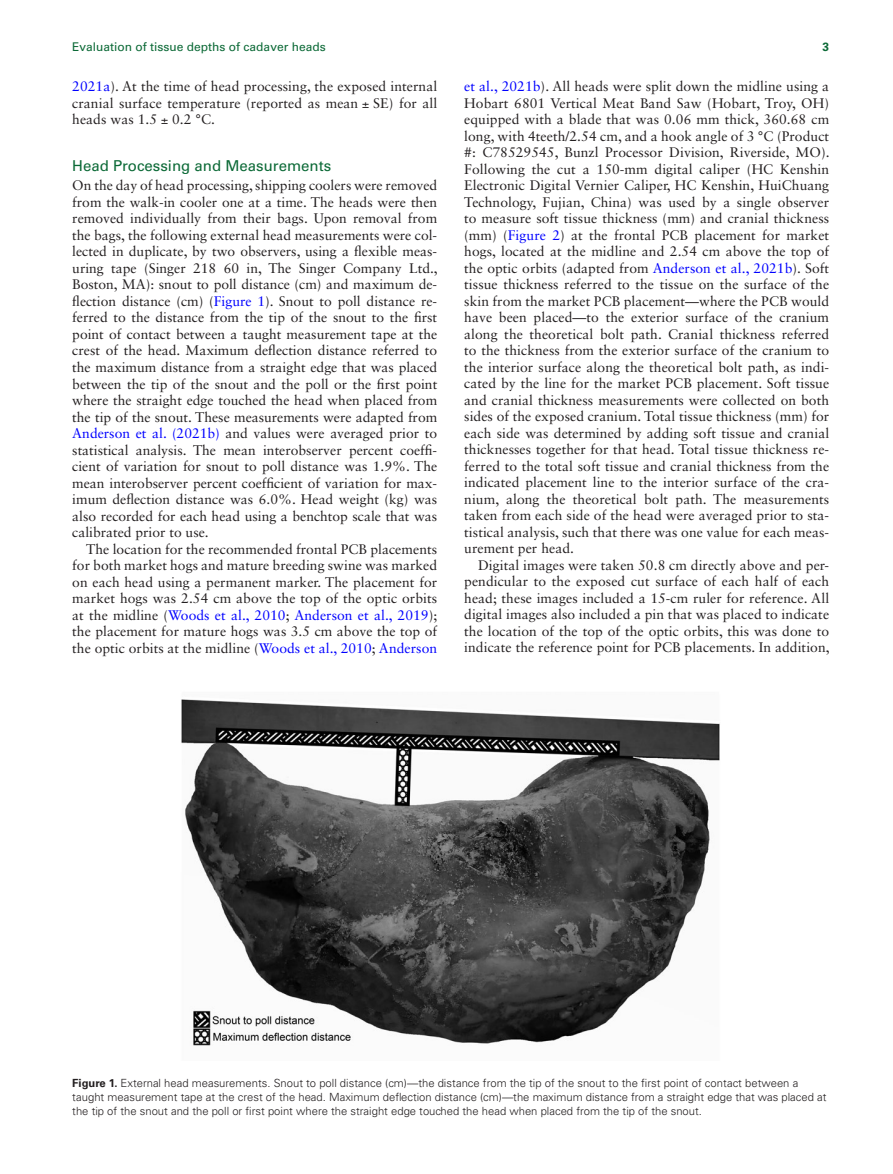
<style>
.page{position:relative;width:893px;height:1174px;background:#fff}
.page>*{position:absolute;margin:0;border:0;box-sizing:border-box;transform-origin:0 0}
.t1{font:15px "Univers LT Std";color:#0b6936}
.t2{font:13.8px/16.5px "Sabon LT Std";letter-spacing:.005em;color:#231f20;text-align:justify}
.t3{font:12px "Univers LT Std";color:#0b6936}
.t4{font:700 12px "Univers LT Std";color:#0b6936}
.t5{font:300 11.25px/14.2px "Univers LT Std";color:#231f20}
.s1{color:#00f}
.s2{font-weight:700}
</style>
<div class="page">
<img style="left:181px;top:699px;width:539px;height:347px">
<p class="t3" style="left:72px;top:40px;width:255px">Evaluation of tissue depths of cadaver heads</p>
<p class="t4" style="left:822px;top:40px;width:8px">3</p>
<p class="t2" style="left:72px;top:78px;width:366px"><span class="s1">2021a</span>). At the time of head processing, the exposed internal cranial surface temperature (reported as mean ± SE) for all heads was 1.5 ± 0.2 °C.</p>
<p class="t1" style="left:72px;top:157px;width:260px">Head Processing and Measurements</p>
<p class="t2" style="left:72px;top:177px;width:367px">On the day of head processing, shipping coolers were removed from the walk-in cooler one at a time. The heads were then removed individually from their bags. Upon removal from the bags, the following external head measurements were col&shy;lected in duplicate, by two observers, using a flexible meas&shy;uring tape (Singer 218 60 in, The Singer Company Ltd., Boston, MA): snout to poll distance (cm) and maximum de&shy;flection distance (cm) (<span class="s1">Figure 1</span>). Snout to poll distance re&shy;ferred to the distance from the tip of the snout to the first point of contact between a taught measurement tape at the crest of the head. Maximum deflection distance referred to the maximum distance from a straight edge that was placed between the tip of the snout and the poll or the first point where the straight edge touched the head when placed from the tip of the snout. These measurements were adapted from <span class="s1">Anderson et al. (2021b)</span> and values were averaged prior to statistical analysis. The mean interobserver percent coeffi&shy;cient of variation for snout to poll distance was 1.9%. The mean interobserver percent coefficient of variation for max&shy;imum deflection distance was 6.0%. Head weight (kg) was also recorded for each head using a benchtop scale that was calibrated prior to use.</p>
<p class="t2" style="left:72px;top:540px;width:366px;text-indent:14px">The location for the recommended frontal PCB placements for both market hogs and mature breeding swine was marked on each head using a permanent marker. The placement for market hogs was 2.54 cm above the top of the optic orbits at the midline (<span class="s1">Woods et al., 2010</span>; <span class="s1">Anderson et al., 2019</span>); the placement for mature hogs was 3.5 cm above the top of the optic orbits at the midline (<span class="s1">Woods et al., 2010</span>; <span class="s1">Anderson</span></p>
<p class="t2" style="left:464px;top:78px;width:367px"><span class="s1">et al., 2021b</span>). All heads were split down the midline using a Hobart 6801 Vertical Meat Band Saw (Hobart, Troy, OH) equipped with a blade that was 0.06 mm thick, 360.68 cm long, with 4teeth/2.54 cm, and a hook angle of 3 °C (Product #: C78529545, Bunzl Processor Division, Riverside, MO).<br>Following the cut a 150-mm digital caliper (HC Kenshin Electronic Digital Vernier Caliper, HC Kenshin, HuiChuang Technology, Fujian, China) was used by a single observer to measure soft tissue thickness (mm) and cranial thickness (mm) (<span class="s1">Figure 2</span>) at the frontal PCB placement for market hogs, located at the midline and 2.54 cm above the top of the optic orbits (adapted from <span class="s1">Anderson et al., 2021b</span>). Soft tissue thickness referred to the tissue on the surface of the skin from the market PCB placement—where the PCB would have been placed—to the exterior surface of the cranium along the theoretical bolt path. Cranial thickness referred to the thickness from the exterior surface of the cranium to the interior surface along the theoretical bolt path, as indi&shy;cated by the line for the market PCB placement. Soft tissue and cranial thickness measurements were collected on both sides of the exposed cranium. Total tissue thickness (mm) for each side was determined by adding soft tissue and cranial thicknesses together for that head. Total tissue thickness re&shy;ferred to the total soft tissue and cranial thickness from the indicated placement line to the interior surface of the cra&shy;nium, along the theoretical bolt path. The measurements taken from each side of the head were averaged prior to sta&shy;tistical analysis, such that there was one value for each meas&shy;urement per head.</p>
<p class="t2" style="left:464px;top:557px;width:367px;text-indent:14px">Digital images were taken 50.8 cm directly above and per&shy;pendicular to the exposed cut surface of each half of each head; these images included a 15-cm ruler for reference. All digital images also included a pin that was placed to indicate the location of the top of the optic orbits, this was done to indicate the reference point for PCB placements. In addition,</p>
<p class="t5" style="left:72px;top:1075px;width:756px"><span class="s2">Figure 1.</span> External head measurements. Snout to poll distance (cm)—the distance from the tip of the snout to the first point of contact between a taught measurement tape at the crest of the head. Maximum deflection distance (cm)—the maximum distance from a straight edge that was placed at the tip of the snout and the poll or first point where the straight edge touched the head when placed from the tip of the snout.</p>
</div>
